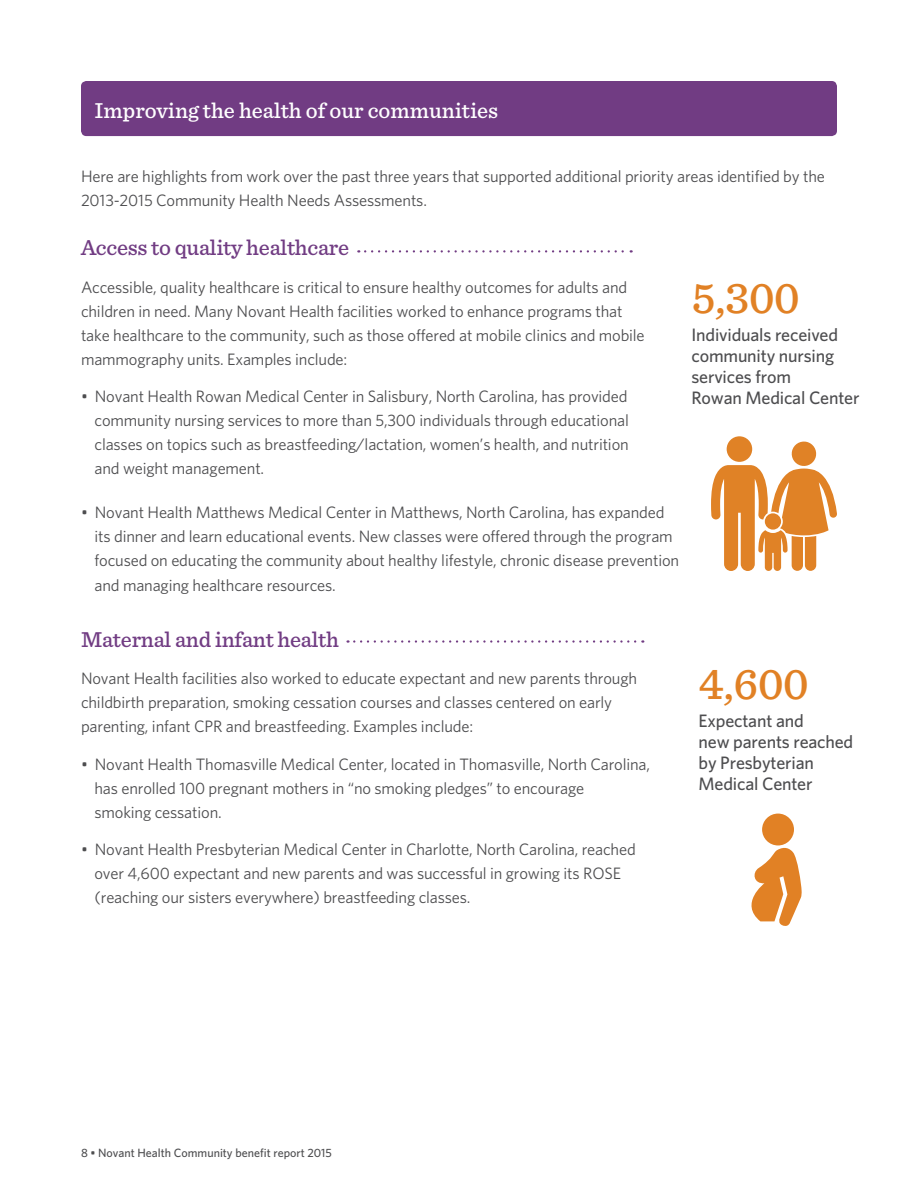
<style>
.page{position:relative;width:918px;height:1188px;background:#fff}
.page>*{position:absolute;margin:0;border:0;box-sizing:border-box;transform-origin:0 0}
.t1{font:500 45px "Sentinel";letter-spacing:-.01em;color:#e18125}
.t2{font:500 22.5px "Sentinel";letter-spacing:-.01em;color:#713c83}
.t3{font:500 22.5px "Sentinel";color:#fff}
.t4{font:500 18px/21px "Whitney";letter-spacing:-.01em;color:#4d4d4f}
.t5{font:16.5px/24px "Whitney";letter-spacing:-.01em;color:#4d4d4f}
.t6{font:500 12px "Whitney";color:#4d4d4f}
</style>
<div class="page">
<div style="left:727px;top:436px;width:25px;height:26px;background:#e08226;border-radius:50%"></div>
<svg style="left:711px;top:440px;width:126px;height:131px"></svg>
<div style="left:765px;top:513px;width:16px;height:17px;background:#e08226;border-radius:50%"></div>
<div style="left:81px;top:81px;width:756px;height:55px;background:#713c83;border-radius:5px"></div>
<svg style="left:365px;top:250px;width:267px;height:3px"></svg>
<svg style="left:348px;top:640px;width:295px;height:3px"></svg>
<svg style="left:751px;top:847px;width:51px;height:79px"></svg>
<div style="left:762px;top:814px;width:32px;height:31px;background:#e18125;border-radius:50%"></div>
<h2 class="t3" style="left:94px;top:93px;width:405px">Improving the health of our communities</h2>
<p class="t5" style="left:81px;top:164px;width:745px">Here are highlights from work over the past three years that supported additional priority areas identified by the<br>2013-2015 Community Health Needs Assessments.</p>
<h2 class="t2" style="left:81px;top:231px;width:270px">Access to quality healthcare</h2>
<p class="t5" style="left:81px;top:275px;width:565px">Accessible, quality healthcare is critical to ensure healthy outcomes for adults and children in need. Many Novant Health facilities worked to enhance programs that take healthcare to the community, such as those offered at mobile clinics and mobile mammography units. Examples include:</p>
<p class="t5" style="left:94px;top:384px;width:536px;text-align:justify;text-indent:-13px">• Novant Health Rowan Medical Center in Salisbury, North Carolina, has provided community nursing services to more than 5,300 individuals through educational classes on topics such as breastfeeding/lactation, women’s health, and nutrition and weight management.</p>
<p class="t5" style="left:95px;top:500px;width:586px;text-indent:-14px">• Novant Health Matthews Medical Center in Matthews, North Carolina, has expanded its dinner and learn educational events. New classes were offered through the program focused on educating the community about healthy lifestyle, chronic disease prevention and managing healthcare resources.</p>
<h2 class="t2" style="left:81px;top:622px;width:259px">Maternal and infant health</h2>
<p class="t5" style="left:81px;top:666px;width:558px">Novant Health facilities also worked to educate expectant and new parents through childbirth preparation, smoking cessation courses and classes centered on early parenting, infant CPR and breastfeeding. Examples include:</p>
<p class="t5" style="left:95px;top:752px;width:557px;text-indent:-14px">• Novant Health Thomasville Medical Center, located in Thomasville, North Carolina, has enrolled 100 pregnant mothers in “no smoking pledges” to encourage<br>smoking cessation.</p>
<p class="t5" style="left:95px;top:837px;width:543px;text-indent:-14px">• Novant Health Presbyterian Medical Center in Charlotte, North Carolina, reached over 4,600 expectant and new parents and was successful in growing its ROSE (reaching our sisters everywhere) breastfeeding classes.</p>
<h1 class="t1" style="left:691px;top:264px;width:110px">5,300</h1>
<p class="t4" style="left:691px;top:324px;width:170px">Individuals received community nursing services from<br>Rowan Medical Center</p>
<h1 class="t1" style="left:699px;top:650px;width:112px">4,600</h1>
<p class="t4" style="left:699px;top:710px;width:156px">Expectant and<br>new parents reached by Presbyterian<br>Medical Center</p>
<p class="t6" style="left:81px;top:1144px;width:252px">8 • Novant Health Community benefit report 2015</p>
</div>
